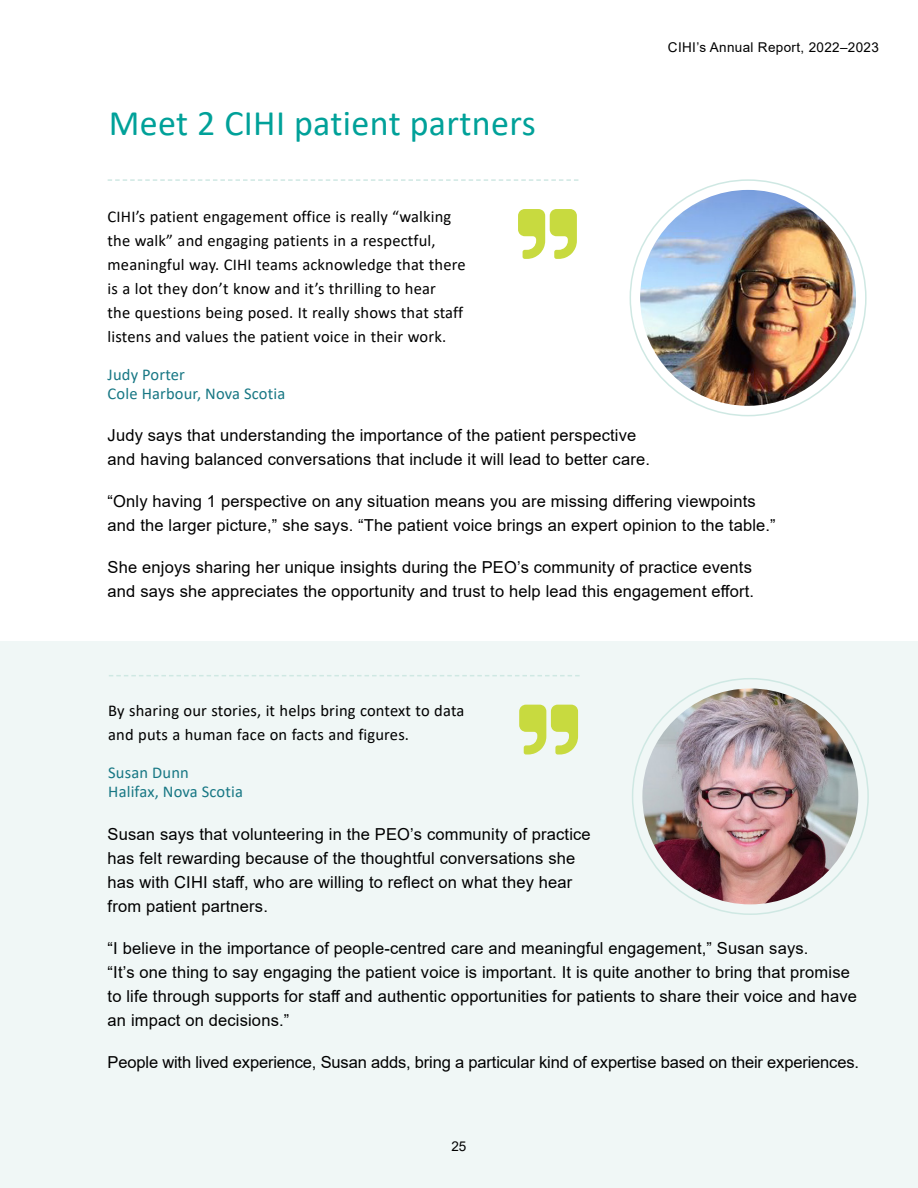
<style>
.page{position:relative;width:918px;height:1188px;background:#fff}
.page>*{position:absolute;margin:0;border:0;box-sizing:border-box;transform-origin:0 0}
.H2{font:36px "Calibri";letter-spacing:.01em;color:#00a199}
.body{font:16.5px/24px "Arial";letter-spacing:.01em;color:#000}
.sidebar_body{font:16.5px/24px "Calibri";letter-spacing:.01em;color:#000}
.body-2{font:16.5px "Arial";letter-spacing:-.01em;color:#000}
.quote-name{font:16.5px "Calibri";letter-spacing:.01em;color:#177784}
.t1{font:13.5px "Arial";letter-spacing:.025em;color:#000}
</style>
<div class="page">
<div style="left:0;top:641px;width:918px;height:547px;background:#ebf5f3"></div>
<svg style="left:108px;top:179px;width:471px;height:2px"></svg>
<svg style="left:518px;top:209px;width:59px;height:50px"></svg>
<img style="left:640px;top:190px;width:216px;height:216px;border-radius:108px">
<svg style="left:109px;top:675px;width:471px;height:1px"></svg>
<svg style="left:519px;top:705px;width:59px;height:50px"></svg>
<img style="left:642px;top:689px;width:216px;height:215px;border-radius:108px">
<h3 class="H2" style="left:109px;top:98px;width:429px">Meet 2 CIHI patient partners</h3>
<p class="t1" style="left:668px;top:38px;width:212px">CIHI’s Annual Report, 2022–2023</p>
<p class="sidebar_body" style="left:108px;top:204px;width:360px">CIHI’s patient engagement office is really “walking the walk” and engaging patients in a respectful, meaningful way. CIHI teams acknowledge that there is a lot they don’t know and it’s thrilling to hear<br>the questions being posed. It really shows that staff listens and values the patient voice in their work.</p>
<p class="quote-name" style="left:108px;top:363px;width:79px">Judy Porter</p>
<p class="quote-name" style="left:108px;top:382px;width:179px">Cole Harbour, Nova Scotia</p>
<p class="body" style="left:108px;top:423px;width:544px">Judy says that understanding the importance of the patient perspective and having balanced conversations that include it will lead to better care.</p>
<p class="body" style="left:108px;top:489px;width:670px">“Only having 1 perspective on any situation means you are missing differing viewpoints and the larger picture,” she says. “The patient voice brings an expert opinion to the table.”</p>
<p class="body" style="left:108px;top:555px;width:648px">She enjoys sharing her unique insights during the PEO’s community of practice events and says she appreciates the opportunity and trust to help lead this engagement effort.</p>
<p class="sidebar_body" style="left:108px;top:698px;width:358px">By sharing our stories, it helps bring context to data and puts a human face on facts and figures.</p>
<p class="quote-name" style="left:108px;top:761px;width:82px">Susan Dunn</p>
<p class="quote-name" style="left:108px;top:780px;width:136px">Halifax, Nova Scotia</p>
<p class="body" style="left:108px;top:822px;width:485px">Susan says that volunteering in the PEO’s community of practice has felt rewarding because of the thoughtful conversations she has with CIHI staff, who are willing to reflect on what they hear from patient partners.</p>
<p class="body" style="left:108px;top:936px;width:751px">“I believe in the importance of people-centred care and meaningful engagement,” Susan says.<br>“It’s one thing to say engaging the patient voice is important. It is quite another to bring that promise to life through supports for staff and authentic opportunities for patients to share their voice and have an impact on decisions.”</p>
<p class="body-2" style="left:108px;top:1051px;width:753px">People with lived experience, Susan adds, bring a particular kind of expertise based on their experiences.</p>
<p class="t1" style="left:451px;top:1137px;width:17px">25</p>
</div>
